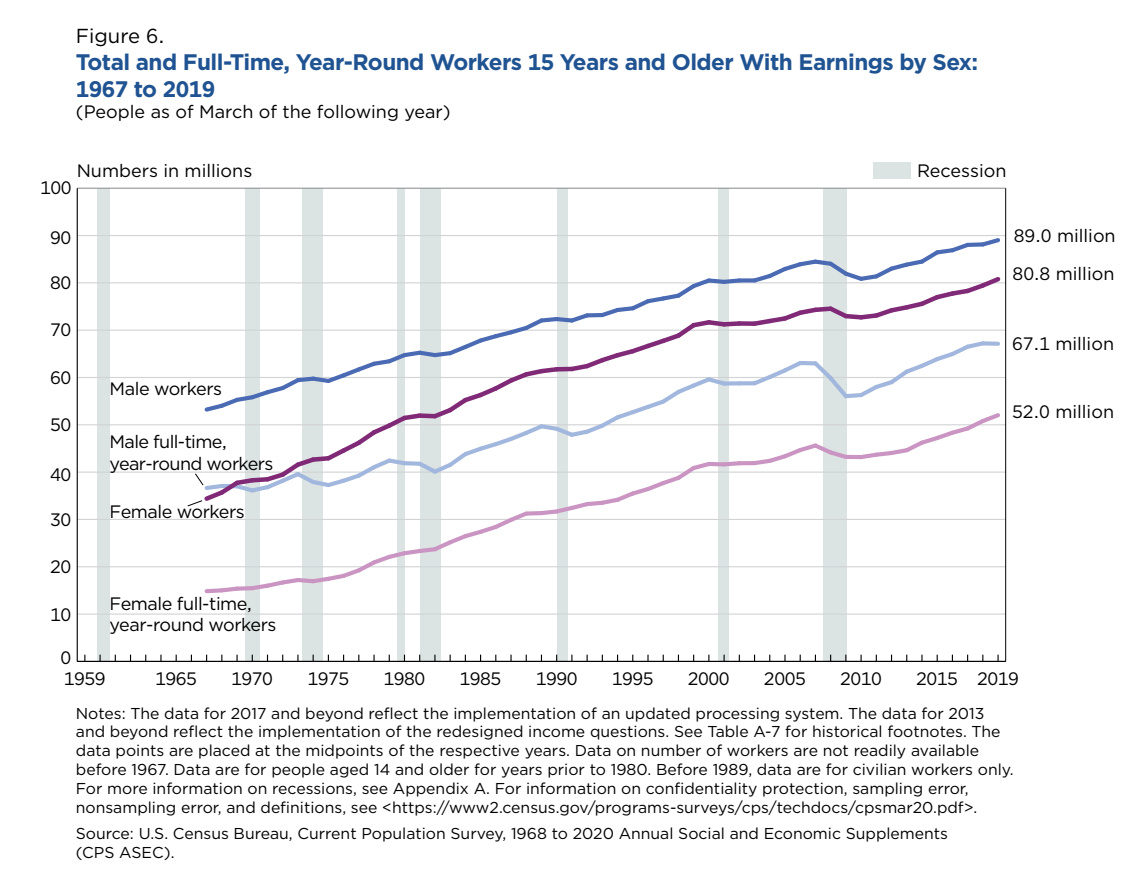
<style>
.page{position:relative;width:1134px;height:884px;background:#fff}
.page>*{position:absolute;margin:0;border:0;box-sizing:border-box;transform-origin:0 0}
.t1{font:700 22.5px/27px "Gotham";letter-spacing:-.025em;color:#205392}
.t2{font:20.25px "Gotham";color:#000}
.t3{font:18px/21.6px "Gotham";letter-spacing:-.025em;color:#000}
.t4{font:18px/38px "Gotham";color:#000}
.t5{font:15.75px/18.9px "Gotham";color:#000}
</style>
<div class="page">
<svg style="left:76px;top:162px;width:931px;height:500px"></svg>
<p class="t2" style="left:76px;top:22px;width:90px">Figure 6.</p>
<p class="t1" style="left:76px;top:48px;width:903px">Total and Full-Time, Year-Round Workers 15 Years and Older With Earnings by Sex:<br>1967 to 2019</p>
<p class="t4" style="left:76px;top:92px;width:376px">(People as of March of the following year)</p>
<p class="t4" style="left:77px;top:151px;width:177px">Numbers in millions</p>
<p class="t4" style="left:917px;top:151px;width:91px">Recession</p>
<p class="t3" style="left:40px;top:177px;width:33px">100</p>
<p class="t3" style="left:50px;top:226px;width:23px">90</p>
<p class="t3" style="left:50px;top:271px;width:23px">80</p>
<p class="t3" style="left:50px;top:319px;width:23px">70</p>
<p class="t3" style="left:50px;top:366px;width:23px">60</p>
<p class="t3" style="left:50px;top:413px;width:23px">50</p>
<p class="t3" style="left:50px;top:463px;width:23px">40</p>
<p class="t3" style="left:50px;top:508px;width:23px">30</p>
<p class="t3" style="left:50px;top:556px;width:23px">20</p>
<p class="t3" style="left:50px;top:603px;width:23px">10</p>
<p class="t3" style="left:61px;top:646px;width:12px">0</p>
<p class="t3" style="left:110px;top:377px;width:114px">Male workers</p>
<p class="t3" style="left:110px;top:431px;width:165px">Male full-time, year-round workers</p>
<p class="t3" style="left:110px;top:500px;width:137px">Female workers</p>
<p class="t3" style="left:110px;top:592px;width:168px">Female full-time, year-round workers</p>
<p class="t4" style="left:1012px;top:216px;width:105px">89.0 million<br>80.8 million</p>
<p class="t4" style="left:1012px;top:324px;width:103px">67.1 million</p>
<p class="t3" style="left:1012px;top:400px;width:103px">52.0 million</p>
<p class="t3" style="left:64px;top:668px;width:43px">1959</p>
<p class="t3" style="left:155px;top:668px;width:43px">1965</p>
<p class="t3" style="left:231px;top:668px;width:43px">1970</p>
<p class="t3" style="left:307px;top:668px;width:43px">1975</p>
<p class="t3" style="left:383px;top:668px;width:43px">1980</p>
<p class="t3" style="left:459px;top:668px;width:43px">1985</p>
<p class="t3" style="left:535px;top:668px;width:43px">1990</p>
<p class="t3" style="left:611px;top:668px;width:43px">1995</p>
<p class="t3" style="left:688px;top:668px;width:43px">2000</p>
<p class="t3" style="left:764px;top:668px;width:43px">2005</p>
<p class="t3" style="left:840px;top:668px;width:43px">2010</p>
<p class="t3" style="left:916px;top:668px;width:104px">2015 2019</p>
<p class="t5" style="left:76px;top:703px;width:939px">Notes: The data for 2017 and beyond reflect the implementation of an updated processing system. The data for 2013 and beyond reflect the implementation of the redesigned income questions. See Table A-7 for historical footnotes. The data points are placed at the midpoints of the respective years. Data on number of workers are not readily available before 1967. Data are for people aged 14 and older for years prior to 1980. Before 1989, data are for civilian workers only.<br>For more information on recessions, see Appendix A. For information on confidentiality protection, sampling error, nonsampling error, and definitions, see &lt;https://www2.census.gov/programs-surveys/cps/techdocs/cpsmar20.pdf&gt;.</p>
<p class="t5" style="left:76px;top:823px;width:873px">Source: U.S. Census Bureau, Current Population Survey, 1968 to 2020 Annual Social and Economic Supplements (CPS ASEC).</p>
</div>
